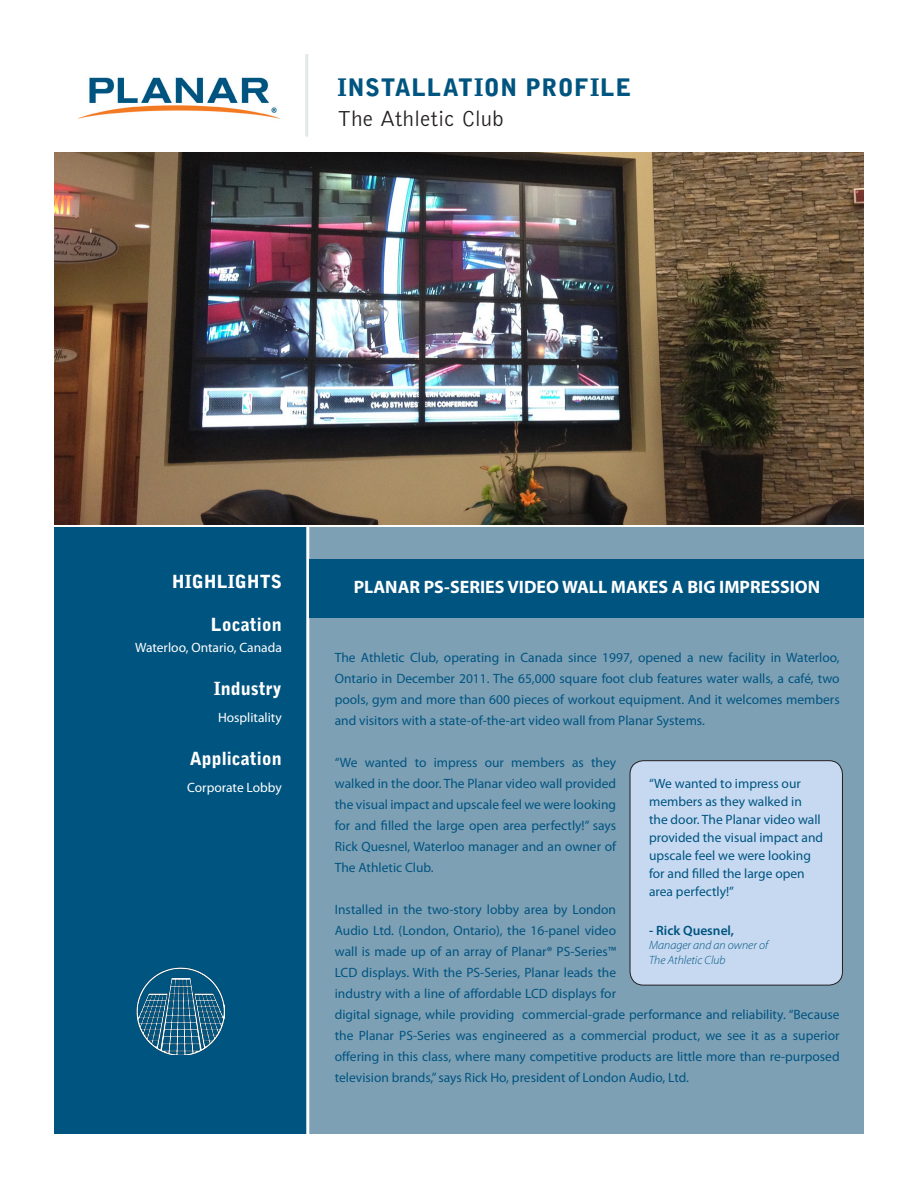
<style>
.page{position:relative;width:918px;height:1188px;background:#fff}
.page>*{position:absolute;margin:0;border:0;box-sizing:border-box;transform-origin:0 0}
.t1{font:900 24px "Bell Gothic Std";letter-spacing:.02em;color:#005480}
.Title{font:300 22.5px "Bell Gothic Std";color:#231f20}
.Subtitle{font:700 18px "Myriad Pro";color:#fff}
.Sidebar_subheadings{font:900 18px "Bell Gothic Std";color:#fff}
.HIGHLIGHTS{font:900 18px "Bell Gothic Std";color:#fff}
.Body_text{font:13.5px/21px "Myriad Pro";color:#005480;text-align:justify}
.Quote_box_text{font:13.5px/18px "Myriad Pro";color:#005480}
.Sidebar_text{font:13.5px "Myriad Pro";color:#fff}
.Quote_box_name{font:600 13.5px "Myriad Pro";color:#005480}
.Quotebox_job_title_c{font:italic 300 12px "Myriad Pro";color:#005480}
</style>
<div class="page">
<div style="left:54px;top:517px;width:810px;height:617px;background:#7da0b5"></div>
<img style="left:79px;top:77px;width:201px;height:42px">
<hr style="left:305px;top:54px;width:3px;height:83px;background:#e6e7e9">
<div style="left:54px;top:526px;width:254px;height:608px;background:#005480"></div>
<img style="left:136px;top:967px;width:88px;height:88px">
<div style="left:630px;top:761px;width:212px;height:224px;background:#c6d9f1;border-radius:14px"></div>
<div style="left:630px;top:760px;width:213px;height:226px;border:1px solid #231f20;border-radius:14px"></div>
<hr style="left:30px;top:524px;width:845px;height:3px;background:#fff">
<hr style="left:306px;top:526px;width:3px;height:658px;background:#fff">
<img style="left:54px;top:153px;width:810px;height:372px">
<div style="left:310px;top:559px;width:554px;height:59px;background:#005480"></div>
<p class="t1" style="left:337px;top:73px;width:296px">INSTALLATION PROFILE</p>
<p class="Title" style="left:337px;top:106px;width:168px">The Athletic Club</p>
<p class="HIGHLIGHTS" style="left:172px;top:571px;width:111px">HIGHLIGHTS</p>
<p class="Sidebar_subheadings" style="left:211px;top:614px;width:73px">Location</p>
<p class="Sidebar_text" style="left:135px;top:639px;width:148px">Waterloo, Ontario, Canada</p>
<p class="Sidebar_subheadings" style="left:214px;top:678px;width:70px">Industry</p>
<p class="Sidebar_text" style="left:218px;top:709px;width:65px">Hosplitality</p>
<p class="Sidebar_subheadings" style="left:190px;top:748px;width:94px">Application</p>
<p class="Sidebar_text" style="left:187px;top:780px;width:96px">Corporate Lobby</p>
<p class="Quote_box_text" style="left:649px;top:774px;width:176px">“We wanted to impress our members as they walked in the door. The Planar video wall provided the visual impact and upscale feel we were looking for and filled the large open area perfectly!”</p>
<p class="Quote_box_name" style="left:649px;top:922px;width:87px">- Rick Quesnel,</p>
<p class="Quotebox_job_title_c" style="left:649px;top:939px;width:120px">Manager and an owner of</p>
<p class="Quotebox_job_title_c" style="left:649px;top:953px;width:78px">The Athletic Club</p>
<p class="Subtitle" style="left:354px;top:575px;width:468px">PLANAR PS-SERIES VIDEO WALL MAKES A BIG IMPRESSION</p>
<p class="Body_text" style="left:335px;top:647px;width:506px">The Athletic Club, operating in Canada since 1997, opened a new facility in Waterloo, Ontario in December 2011. The 65,000 square foot club features water walls, a café, two pools, gym and more than 600 pieces of workout equipment. And it welcomes members and visitors with a state-of-the-art video wall from Planar Systems.</p>
<p class="Body_text" style="left:335px;top:752px;width:283px">“We wanted to impress our members as they walked in the door. The Planar video wall provided the visual impact and upscale feel we were looking for and filled the large open area perfectly!” says Rick Quesnel, Waterloo manager and an owner of The Athletic Club.</p>
<p class="Body_text" style="left:335px;top:899px;width:506px;text-align:left">Installed in the two-story lobby area by London<br>Audio Ltd. (London, Ontario), the 16-panel video<br>wall is made up of an array of Planar® PS-Series™<br>LCD displays. With the PS-Series, Planar leads the<br>industry with a line of affordable LCD displays for<br>digital signage, while providing commercial-grade performance and reliability. “Because the Planar PS-Series was engineered as a commercial product, we see it as a superior offering in this class, where many competitive products are little more than re-purposed television brands,” says Rick Ho, president of London Audio, Ltd.</p>
</div>
